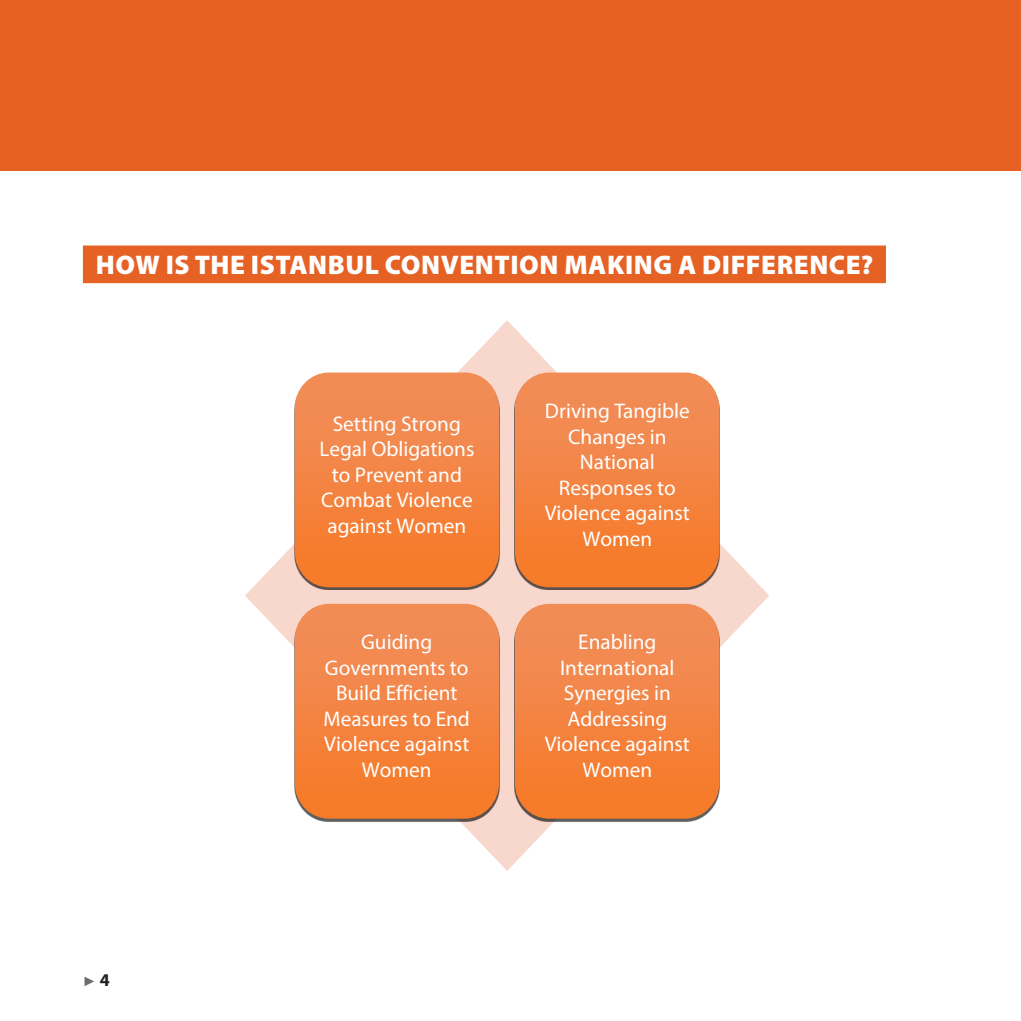
<style>
.page{position:relative;width:1021px;height:1021px;background:#fff}
.page>*{position:absolute;margin:0;border:0;box-sizing:border-box;transform-origin:0 0}
.Titre_grisé{font:900 27px "Myriad Pro";letter-spacing:.02em;color:#fff}
.t1{font:21.15px/25.4px "Myriad Pro";color:#fff;text-align:center}
.t2{font:13.5px "Arial";color:#6c6d70}
.s1{font-family:"Myriad Pro";font-weight:700;font-size:18px;color:#231f20}
</style>
<div class="page">
<div style="left:83px;top:247px;width:802px;height:36px;background:#e66124"></div>
<div style="left:83px;top:245px;width:802px;height:36px;background:#e66124"></div>
<svg style="left:245px;top:320px;width:524px;height:551px"></svg>
<svg style="left:295px;top:372px;width:204px;height:215px;background:#f18e53"></svg>
<img style="left:294px;top:390px;width:205px;height:180px">
<svg style="left:515px;top:372px;width:204px;height:215px;background:#f18e53"></svg>
<img style="left:515px;top:390px;width:204px;height:180px">
<svg style="left:295px;top:604px;width:204px;height:214px;background:#f18c4f"></svg>
<img style="left:294px;top:621px;width:205px;height:180px">
<svg style="left:515px;top:604px;width:204px;height:214px;background:#f18c4f"></svg>
<img style="left:515px;top:621px;width:204px;height:180px">
<div style="left:0;top:0;width:1020px;height:170px;background:#e66124"></div>
<p class="Titre_grisé" style="left:96px;top:246px;width:779px">HOW IS THE ISTANBUL CONVENTION MAKING A DIFFERENCE?</p>
<p class="t1" style="left:319px;top:410px;width:156px">Setting Strong<br>Legal Obligations to Prevent and<br>Combat Violence against Women</p>
<p class="t1" style="left:544px;top:398px;width:147px">Driving Tangible<br>Changes in<br>National<br>Responses to<br>Violence against<br>Women</p>
<p class="t2" style="left:83px;top:972px;width:28px">► <span class="s1">4</span></p>
<p class="t1" style="left:323px;top:629px;width:148px">Guiding<br>Governments to<br>Build Efficient<br>Measures to End<br>Violence against<br>Women</p>
<p class="t1" style="left:545px;top:629px;width:147px">Enabling<br>International<br>Synergies in<br>Addressing<br>Violence against<br>Women</p>
</div>
